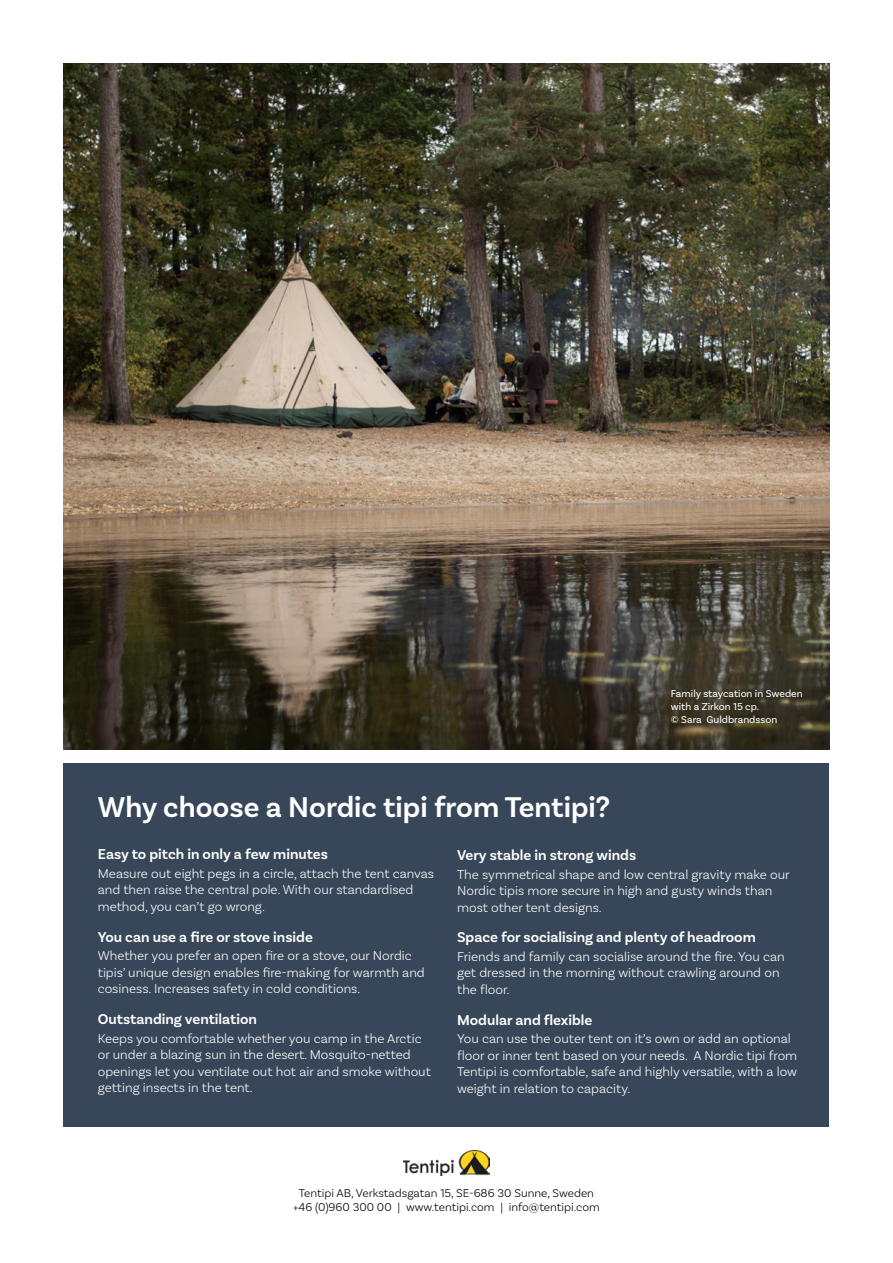
<style>
.page{position:relative;width:893px;height:1263px;background:#fff}
.page>*{position:absolute;margin:0;border:0;box-sizing:border-box;transform-origin:0 0}
.t1{font:600 30px "Basic Sans";color:#fff}
.t2{font:600 15px "Basic Sans";color:#fff}
.t3{font:300 13.5px/16.5px "Basic Sans";color:#fff}
.t4{font:300 12px/14.4px "Basic Sans";color:#000;text-align:center}
.t5{font:10.5px/12.6px "Basic Sans";color:#fff}
</style>
<div class="page">
<img style="left:404px;top:1150px;width:85px;height:26px">
<img style="left:64px;top:64px;width:765px;height:685px">
<div style="left:64px;top:762px;width:765px;height:364px;background:#374759"></div>
<h1 class="t1" style="left:98px;top:789px;width:514px">Why choose a Nordic tipi from Tentipi?</h1>
<p class="t5" style="left:671px;top:688px;width:133px">Family staycation in Sweden with a Zirkon 15 cp.<br>© Sara Guldbrandsson</p>
<p class="t2" style="left:98px;top:845px;width:232px">Easy to pitch in only a few minutes</p>
<p class="t3" style="left:98px;top:865px;width:338px">Measure out eight pegs in a circle, attach the tent canvas and then raise the central pole. With our standardised method, you can’t go wrong.</p>
<p class="t2" style="left:98px;top:927px;width:217px">You can use a fire or stove inside</p>
<p class="t3" style="left:98px;top:947px;width:329px">Whether you prefer an open fire or a stove, our Nordic tipis’ unique design enables fire-making for warmth and cosiness. Increases safety in cold conditions.</p>
<p class="t2" style="left:98px;top:1010px;width:161px">Outstanding ventilation</p>
<p class="t3" style="left:98px;top:1030px;width:335px">Keeps you comfortable whether you camp in the Arctic or under a blazing sun in the desert. Mosquito-netted openings let you ventilate out hot air and smoke without getting insects in the tent.</p>
<p class="t2" style="left:457px;top:846px;width:181px">Very stable in strong winds</p>
<p class="t3" style="left:457px;top:866px;width:334px">The symmetrical shape and low central gravity make our<br>Nordic tipis more secure in high and gusty winds than most other tent designs.</p>
<p class="t2" style="left:457px;top:928px;width:300px">Space for socialising and plenty of headroom</p>
<p class="t3" style="left:457px;top:948px;width:329px">Friends and family can socialise around the fire. You can get dressed in the morning without crawling around on the floor.</p>
<p class="t2" style="left:457px;top:1011px;width:137px">Modular and flexible</p>
<p class="t3" style="left:457px;top:1030px;width:342px">You can use the outer tent on it’s own or add an optional floor or inner tent based on your needs. A Nordic tipi from Tentipi is comfortable, safe and highly versatile, with a low weight in relation to capacity.</p>
<p class="t4" style="left:293px;top:1185px;width:308px">Tentipi AB, Verkstadsgatan 15, SE-686 30 Sunne, Sweden +46 (0)960 300 00 | www.tentipi.com | info@tentipi.com</p>
</div>
